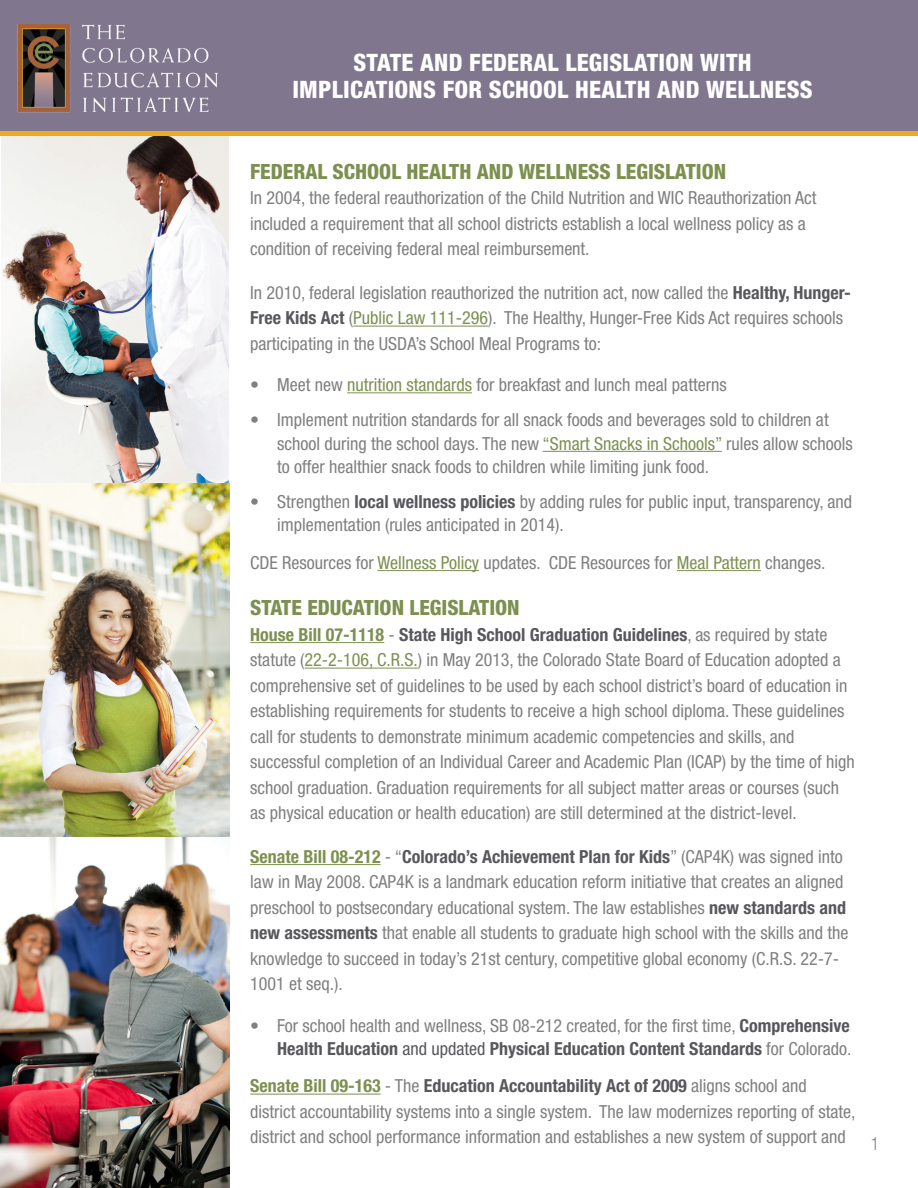
<style>
.page{position:relative;width:918px;height:1188px;background:#fff}
.page>*{position:absolute;margin:0;border:0;box-sizing:border-box;transform-origin:0 0}
.Blue_Subheads{font:800 condensed 24px/27px "Helvetica Neue LT Std";letter-spacing:.01em;color:#fff;text-align:center}
.Blue_Subheads-2{font:800 condensed 21px "Helvetica Neue LT Std";color:#7d9050}
.body_copy{font:condensed 18px/25.5px "Helvetica Neue LT Std";color:#808082}
.Blue_Subheads-3{font:300 condensed 18px "Helvetica Neue LT Std";color:#808082}
.s1{font-weight:700;color:#58575c}
.s2{color:#7d9050}
.s3{font-weight:700;color:#7d9050}
.s4{color:#58575c}
</style>
<div class="page">
<img style="left:2px;top:136px;width:227px;height:348px">
<div style="left:1px;top:0;width:917px;height:132px;background:#80778e"></div>
<hr style="left:353px;top:326px;width:135px;height:1px;background:#7d9050">
<hr style="left:347px;top:392px;width:125px;height:1px;background:#7d9050">
<hr style="left:543px;top:451px;width:179px;height:1px;background:#7d9050">
<hr style="left:377px;top:570px;width:102px;height:1px;background:#7d9050">
<hr style="left:677px;top:570px;width:84px;height:1px;background:#7d9050">
<hr style="left:250px;top:642px;width:134px;height:1px;background:#7d9050">
<hr style="left:305px;top:668px;width:113px;height:1px;background:#7d9050">
<hr style="left:250px;top:864px;width:131px;height:1px;background:#7d9050">
<hr style="left:250px;top:1094px;width:131px;height:1px;background:#7d9050">
<div style="left:0;top:131px;width:918px;height:5px;background:#ecaa20"></div>
<img style="left:0;top:484px;width:230px;height:704px">
<img style="left:17px;top:24px;width:201px;height:89px">
<p class="Blue_Subheads" style="left:292px;top:49px;width:522px">STATE AND FEDERAL LEGISLATION WITH<br>IMPLICATIONS FOR SCHOOL HEALTH AND WELLNESS</p>
<p class="Blue_Subheads-2" style="left:250px;top:158px;width:478px">FEDERAL SCHOOL HEALTH AND WELLNESS LEGISLATION</p>
<p class="body_copy" style="left:250px;top:185px;width:568px">In 2004, the federal reauthorization of the Child Nutrition and WIC Reauthorization Act included a requirement that all school districts establish a local wellness policy as a condition of receiving federal meal reimbursement.</p>
<p class="body_copy" style="left:250px;top:280px;width:602px">In 2010, federal legislation reauthorized the nutrition act, now called the <span class="s1">Healthy, Hunger-<br>Free Kids Act</span> (<span class="s2">Public Law 111-296</span>). The Healthy, Hunger-Free Kids Act requires schools participating in the USDA’s School Meal Programs to:</p>
<p class="body_copy" style="left:250px;top:372px;width:478px">• Meet new <span class="s2">nutrition standards</span> for breakfast and lunch meal patterns</p>
<p class="body_copy" style="left:277px;top:408px;width:577px;line-height:23.2px;text-indent:-27px">• Implement nutrition standards for all snack foods and beverages sold to children at school during the school days. The new <span class="s2">“Smart Snacks in Schools”</span> rules allow schools to offer healthier snack foods to children while limiting junk food.</p>
<p class="body_copy" style="left:277px;top:490px;width:576px;line-height:23.2px;text-indent:-27px">• Strengthen <span class="s1">local wellness policies</span> by adding rules for public input, transparency, and implementation (rules anticipated in 2014).</p>
<p class="body_copy" style="left:250px;top:550px;width:577px">CDE Resources for <span class="s2">Wellness Policy</span> updates. CDE Resources for <span class="s2">Meal Pattern</span> changes.</p>
<p class="Blue_Subheads-2" style="left:250px;top:595px;width:271px">STATE EDUCATION LEGISLATION</p>
<p class="body_copy" style="left:250px;top:622px;width:606px"><span class="s3">House Bill 07-1118</span> - <span class="s1">State High School Graduation Guidelines</span>, as required by state statute (<span class="s2">22-2-106, C.R.S.</span>) in May 2013, the Colorado State Board of Education adopted a comprehensive set of guidelines to be used by each school district’s board of education in establishing requirements for students to receive a high school diploma. These guidelines call for students to demonstrate minimum academic competencies and skills, and successful completion of an Individual Career and Academic Plan (ICAP) by the time of high school graduation. Graduation requirements for all subject matter areas or courses (such as physical education or health education) are still determined at the district-level.</p>
<p class="body_copy" style="left:250px;top:844px;width:600px"><span class="s3">Senate Bill 08-212</span> - “<span class="s1">Colorado’s Achievement Plan for Kids</span>” (CAP4K) was signed into law in May 2008. CAP4K is a landmark education reform initiative that creates an aligned preschool to postsecondary educational system. The law establishes <span class="s1">new standards and new assessments</span> that enable all students to graduate high school with the skills and the knowledge to succeed in today’s 21st century, competitive global economy (C.R.S. 22-7- 1001 et seq.).</p>
<p class="body_copy" style="left:250px;top:1013px;width:603px;line-height:23.2px;text-align:right">• For school health and wellness, SB 08-212 created, for the first time, <span class="s1">Comprehensive<br>Health Education</span> <span class="s4">and updated</span> <span class="s1">Physical Education Content Standards</span> for Colorado.</p>
<p class="body_copy" style="left:250px;top:1073px;width:607px"><span class="s3">Senate Bill 09-163</span> - The <span class="s1">Education Accountability Act of 2009</span> aligns school and district accountability systems into a single system. The law modernizes reporting of state, district and school performance information and establishes a new system of support and</p>
<p class="Blue_Subheads-3" style="left:871px;top:1134px;width:10px">1</p>
</div>
